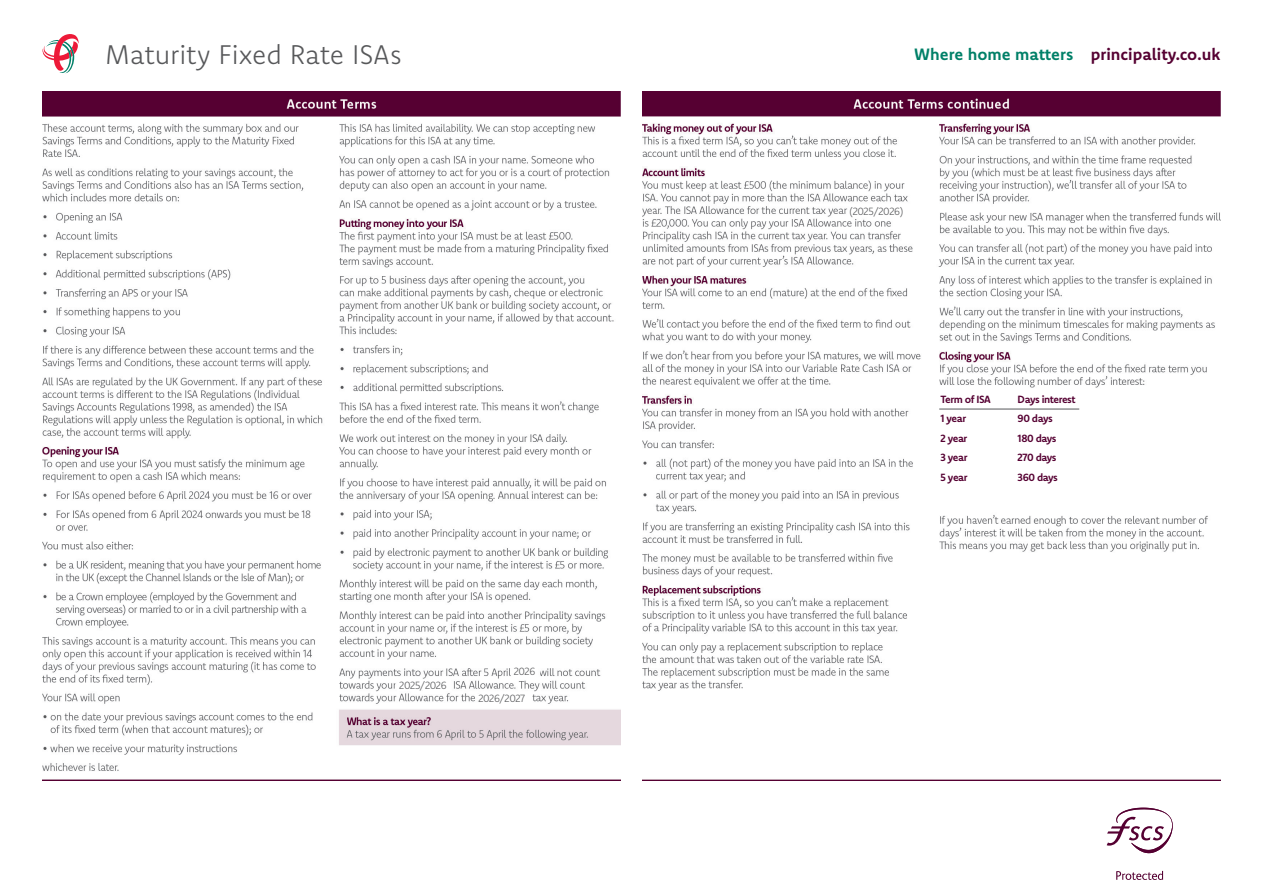
<style>
.page{position:relative;width:1263px;height:893px;background:#fff}
.page>*{position:absolute;margin:0;border:0;box-sizing:border-box;transform-origin:0 0}
.Product_title{font:300 27px "Komet";letter-spacing:-.005em;color:#57585a}
.tagline{font:700 16.5px "Komet";color:#550032}
.Plum_subhead{font:700 10.5px "Komet";letter-spacing:-.04em;color:#550032}
.Table_copy{font:300 10.5px "Komet";letter-spacing:-.04em;color:#57585a}
.Table_copy-2{font:700 10.5px "Komet";letter-spacing:-.04em;color:#550032}
.s1{color:#008068}
</style>
<div class="page">
<svg style="left:43px;top:34px;width:36px;height:39px"></svg>
<svg style="left:1116px;top:871px;width:47px;height:9px"></svg>
<svg style="left:1107px;top:808px;width:66px;height:45px"></svg>
<img style="left:43px;top:91px;width:578px;height:689px">
<img style="left:642px;top:91px;width:578px;height:689px">
<hr style="left:939px;top:409px;width:140px;height:1px;background:#57585a">
<p class="Product_title" style="left:105px;top:37px;width:298px">Maturity Fixed Rate ISAs</p>
<p class="tagline" style="left:914px;top:43px;width:308px"><span class="s1">Where home matters</span> principality.co.uk</p>
<p class="Table_copy" style="left:399px;top:678px;width:49px">2025/2026</p>
<p class="Table_copy" style="left:514px;top:665px;width:23px">2026</p>
<p class="Table_copy" style="left:478px;top:691px;width:48px">2026/2027</p>
<p class="Table_copy" style="left:849px;top:204px;width:56px">(2025/2026)</p>
<p class="Table_copy-2" style="left:940px;top:392px;width:52px">Term of ISA</p>
<p class="Table_copy-2" style="left:1017px;top:392px;width:59px">Days interest</p>
<p class="Plum_subhead" style="left:940px;top:412px;width:27px">1 year</p>
<p class="Plum_subhead" style="left:1017px;top:412px;width:37px">90 days</p>
<p class="Plum_subhead" style="left:940px;top:431px;width:28px">2 year</p>
<p class="Plum_subhead" style="left:940px;top:451px;width:28px">3 year</p>
<p class="Plum_subhead" style="left:940px;top:470px;width:29px">5 year</p>
<p class="Plum_subhead" style="left:1017px;top:431px;width:40px">180 days</p>
<p class="Plum_subhead" style="left:1017px;top:451px;width:40px">270 days</p>
<p class="Plum_subhead" style="left:1017px;top:470px;width:42px">360 days</p>
</div>
